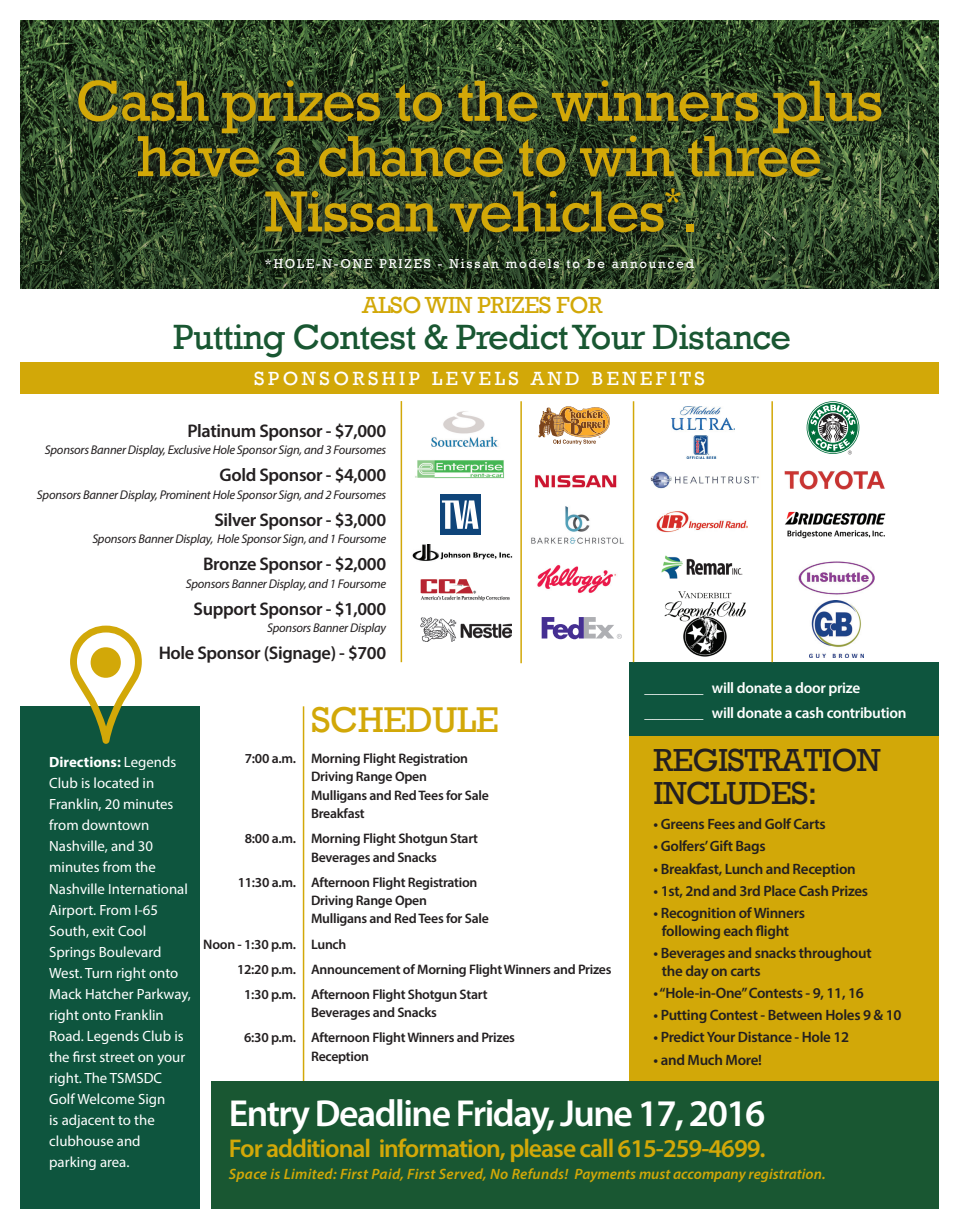
<style>
.page{position:relative;width:959px;height:1229px;background:#fff}
.page>*{position:absolute;margin:0;border:0;box-sizing:border-box;transform-origin:0 0}
.t1{font:58.8px/55.3px "Rockwell";letter-spacing:-.02em;color:#d2a808;text-align:center}
.t2{font:600 37.8px "Myriad Pro";letter-spacing:-.04em;color:#fff}
.t3{font:36.75px "Rockwell";letter-spacing:-.01em;color:#d2a808}
.t4{font:36px "Rockwell";letter-spacing:-.02em;color:#195732}
.t5{font:32.7px/33.3px "Rockwell";letter-spacing:-.02em;color:#231f20}
.t6{font:600 25.8px "Myriad Pro";letter-spacing:-.04em;color:#d2a808}
.t7{font:23.85px "Rockwell";letter-spacing:-.02em;color:#d2a808}
.t8{font:19.5px "Rockwell";letter-spacing:.18em;color:#fff}
.t9{font:600 18.3px "Myriad Pro";letter-spacing:-.02em;color:#231f20}
.t10{font:600 15.3px/24.8px "Myriad Pro";letter-spacing:-.02em;color:#fff}
.t11{font:600 15px/17.9px "Myriad Pro";letter-spacing:-.02em;color:#231f20;text-align:center}
.t12{font:italic 600 15px "Myriad Pro";letter-spacing:.005em;color:#d2a808}
.t13{font:14.85px/21px "Myriad Pro";color:#fff}
.t14{font:600 13.8px/18.3px "Myriad Pro";letter-spacing:-.02em;color:#231f20}
.t15{font:13.2px "Rockwell";letter-spacing:.14em;color:#fff}
.t16{font:italic 12.6px "Myriad Pro";letter-spacing:-.02em;color:#231f20}
.s1{font-weight:700}
</style>
<div class="page">
<img style="left:20px;top:20px;width:918px;height:268px">
<div style="left:20px;top:706px;width:179px;height:502px;background:#0e553e"></div>
<div style="left:20px;top:362px;width:918px;height:32px;background:#d2a808"></div>
<div style="left:629px;top:736px;width:309px;height:370px;background:#d2a808"></div>
<div style="left:629px;top:662px;width:309px;height:74px;background:#0e553e"></div>
<hr style="left:303px;top:706px;width:1px;height:400px;background:#d2a808">
<hr style="left:400px;top:401px;width:2px;height:261px;background:#d2a808">
<svg style="left:70px;top:625px;width:72px;height:119px"></svg>
<svg style="left:63px;top:65px;width:833px;height:182px;background:#2c3f26"></svg>
<div style="left:211px;top:1081px;width:727px;height:127px;background:#195732"></div>
<hr style="left:632px;top:401px;width:2px;height:261px;background:#d2a808">
<hr style="left:520px;top:401px;width:2px;height:262px;background:#d2a808">
<hr style="left:771px;top:401px;width:2px;height:261px;background:#d2a808">
<img style="left:537px;top:564px;width:79px;height:29px">
<svg style="left:538px;top:406px;width:72px;height:39px"></svg>
<img style="left:415px;top:460px;width:89px;height:19px">
<img style="left:535px;top:475px;width:82px;height:13px">
<svg style="left:806px;top:401px;width:53px;height:53px"></svg>
<svg style="left:807px;top:402px;width:51px;height:51px"></svg>
<svg style="left:808px;top:403px;width:49px;height:49px"></svg>
<svg style="left:810px;top:405px;width:45px;height:49px"></svg>
<img style="left:657px;top:511px;width:90px;height:21px">
<img style="left:809px;top:600px;width:54px;height:58px">
<img style="left:671px;top:406px;width:63px;height:52px">
<img style="left:664px;top:591px;width:82px;height:66px">
<img style="left:661px;top:556px;width:81px;height:22px">
<img style="left:785px;top:511px;width:101px;height:28px">
<svg style="left:541px;top:617px;width:81px;height:22px"></svg>
<img style="left:650px;top:471px;width:109px;height:18px">
<img style="left:431px;top:411px;width:68px;height:36px">
<img style="left:412px;top:544px;width:101px;height:17px">
<img style="left:420px;top:579px;width:90px;height:22px">
<img style="left:421px;top:617px;width:90px;height:24px">
<img style="left:784px;top:470px;width:101px;height:19px">
<img style="left:798px;top:561px;width:77px;height:34px">
<img style="left:531px;top:506px;width:93px;height:38px">
<div style="left:440px;top:494px;width:40px;height:41px;background:#0f457a"></div>
<svg style="left:442px;top:500px;width:36px;height:29px"></svg>
<h1 class="t1" style="left:76px;top:74px;width:808px">Cash prizes to the winners plus have a chance to win three<br>Nissan vehicles<sup>*</sup>.</h1>
<p class="t15" style="left:265px;top:256px;width:430px">*HOLE-N-ONE PRIZES - Nissan models to be announced</p>
<h3 class="t7" style="left:362px;top:291px;width:242px">ALSO WIN PRIZES FOR</h3>
<h3 class="t4" style="left:173px;top:316px;width:619px">Putting Contest &amp; Predict Your Distance</h3>
<h3 class="t8" style="left:254px;top:367px;width:452px">SPONSORSHIP LEVELS AND BENEFITS</h3>
<h3 class="t9" style="left:187px;top:419px;width:200px">Platinum Sponsor - $7,000</h3>
<p class="t16" style="left:45px;top:442px;width:343px">Sponsors Banner Display, Exclusive Hole Sponsor Sign, and 3 Foursomes</p>
<h3 class="t9" style="left:219px;top:464px;width:168px">Gold Sponsor - $4,000</h3>
<p class="t16" style="left:37px;top:487px;width:351px">Sponsors Banner Display, Prominent Hole Sponsor Sign, and 2 Foursomes</p>
<h3 class="t9" style="left:214px;top:508px;width:173px">Silver Sponsor - $3,000</h3>
<p class="t16" style="left:92px;top:531px;width:295px">Sponsors Banner Display, Hole Sponsor Sign, and 1 Foursome</p>
<h3 class="t9" style="left:203px;top:552px;width:185px">Bronze Sponsor - $2,000</h3>
<p class="t16" style="left:186px;top:576px;width:202px">Sponsors Banner Display, and 1 Foursome</p>
<h3 class="t9" style="left:194px;top:597px;width:194px">Support Sponsor - $1,000</h3>
<p class="t16" style="left:267px;top:620px;width:121px">Sponsors Banner Display</p>
<h3 class="t9" style="left:159px;top:641px;width:229px">Hole Sponsor (Signage) - $700</h3>
<p class="t13" style="left:49px;top:751px;width:143px"><span class="s1">Directions:</span> Legends<br>Club is located in<br>Franklin, 20 minutes from downtown<br>Nashville, and 30 minutes from the<br>Nashville International<br>Airport. From I-65<br>South, exit Cool<br>Springs Boulevard<br>West. Turn right onto<br>Mack Hatcher Parkway, right onto Franklin<br>Road. Legends Club is the first street on your right. The TSMSDC<br>Golf Welcome Sign<br>is adjacent to the clubhouse and parking area.</p>
<h3 class="t3" style="left:311px;top:698px;width:189px">SCHEDULE</h3>
<p class="t14" style="left:311px;top:748px;width:179px;text-indent:-66px">7:00 a.m. Morning Flight Registration<br>Driving Range Open<br>Mulligans and Red Tees for Sale<br>Breakfast</p>
<p class="t14" style="left:311px;top:829px;width:168px;text-indent:-66px">8:00 a.m. Morning Flight Shotgun Start<br>Beverages and Snacks</p>
<p class="t14" style="left:311px;top:872px;width:179px;text-indent:-73px">11:30 a.m. Afternoon Flight Registration<br>Driving Range Open<br>Mulligans and Red Tees for Sale</p>
<p class="t14" style="left:203px;top:934px;width:145px">Noon - 1:30 p.m. Lunch</p>
<p class="t14" style="left:237px;top:959px;width:376px">12:20 p.m. Announcement of Morning Flight Winners and Prizes</p>
<p class="t14" style="left:244px;top:984px;width:245px">1:30 p.m. Afternoon Flight Shotgun Start</p>
<p class="t14" style="left:244px;top:999px;width:272px;line-height:25px;text-indent:67px">Beverages and Snacks<br>6:30 p.m. Afternoon Flight Winners and Prizes</p>
<p class="t14" style="left:311px;top:1046px;width:60px">Reception</p>
<p class="t10" style="left:644px;top:675px;width:263px">________ will donate a door prize ________ will donate a cash contribution</p>
<h3 class="t5" style="left:653px;top:743px;width:228px">REGISTRATION<br>INCLUDES:</h3>
<p class="t11" style="left:653px;top:815px;width:174px">• Greens Fees and Golf Carts</p>
<p class="t11" style="left:653px;top:837px;width:114px">• Golfers’ Gift Bags</p>
<p class="t11" style="left:653px;top:859px;width:204px">• Breakfast, Lunch and Reception</p>
<p class="t11" style="left:653px;top:881px;width:216px">• 1st, 2nd and 3rd Place Cash Prizes</p>
<p class="t11" style="left:653px;top:903px;width:153px">• Recognition of Winners following each flight</p>
<p class="t11" style="left:662px;top:943px;width:211px;text-align:left;text-indent:-8px">• Beverages and snacks throughout the day on carts</p>
<p class="t11" style="left:653px;top:983px;width:212px">• “Hole-in-One” Contests - 9, 11, 16</p>
<p class="t11" style="left:653px;top:1006px;width:249px">• Putting Contest - Between Holes 9 &amp; 10</p>
<p class="t11" style="left:653px;top:1028px;width:197px">• Predict Your Distance - Hole 12</p>
<p class="t11" style="left:653px;top:1050px;width:110px">• and Much More!</p>
<h2 class="t2" style="left:229px;top:1089px;width:538px">Entry Deadline Friday, June 17, 2016</h2>
<h3 class="t6" style="left:229px;top:1131px;width:538px">For additional information, please call 615-259-4699.</h3>
<p class="t12" style="left:229px;top:1164px;width:598px">Space is Limited: First Paid, First Served, No Refunds! Payments must accompany registration.</p>
</div>
